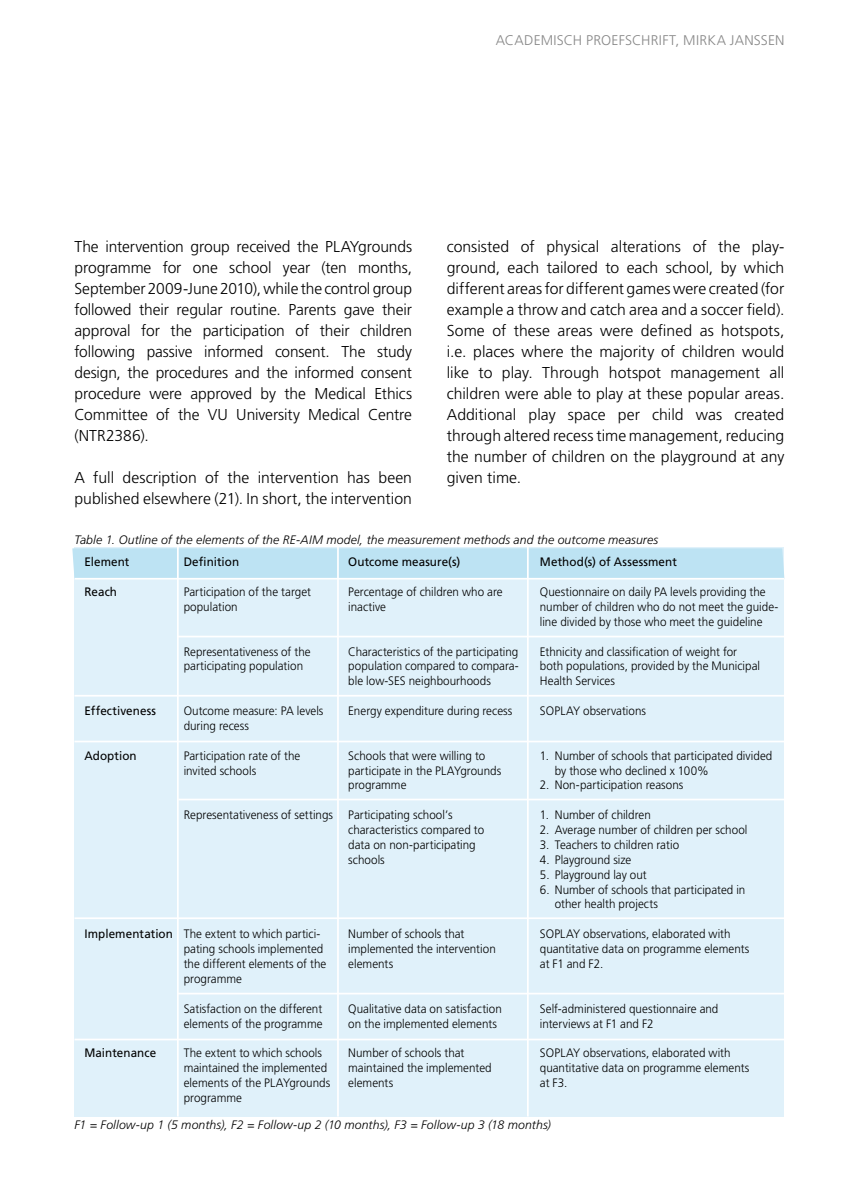
<style>
.page{position:relative;width:844px;height:1191px;background:#fff}
.page>*{position:absolute;margin:0;border:0;box-sizing:border-box;transform-origin:0 0}
.t1{font:300 15.75px/21px "Frutiger LT Std";color:#000;text-align:justify}
.t2{font:300 14px "Frutiger LT Std";letter-spacing:.015em;color:#878787}
.t3{font:300 12.25px/14.9px "Frutiger LT Std";color:#000;scale:.95 1}
.t4{font:italic 300 12.25px "Frutiger LT Std";letter-spacing:.01em;color:#000}
.t5{font:12.25px "Frutiger LT Std";letter-spacing:.01em;color:#000;scale:.95 1}
</style>
<div class="page">
<div style="left:74px;top:547px;width:710px;height:569px;background:#e0f1fa"></div>
<div style="left:72px;top:548px;width:712px;height:30px;background:#bde3f3"></div>
<hr style="left:74px;top:578px;width:710px;height:1px;background:#fff">
<hr style="left:74px;top:695px;width:710px;height:1px;background:#fff">
<hr style="left:178px;top:635px;width:606px;height:2px;background:#fff">
<hr style="left:74px;top:740px;width:710px;height:2px;background:#fff">
<hr style="left:178px;top:798px;width:606px;height:2px;background:#fff">
<hr style="left:74px;top:917px;width:710px;height:2px;background:#fff">
<hr style="left:178px;top:992px;width:606px;height:2px;background:#fff">
<hr style="left:74px;top:1038px;width:710px;height:2px;background:#fff">
<hr style="left:177px;top:539px;width:2px;height:577px;background:#fff">
<hr style="left:337px;top:539px;width:2px;height:577px;background:#fff">
<hr style="left:527px;top:539px;width:1px;height:577px;background:#fff">
<p class="t2" style="left:495px;top:32px;width:290px">ACADEMISCH PROEFSCHRIFT, MIRKA JANSSEN</p>
<p class="t1" style="left:74px;top:236px;width:339px">The intervention group received the PLAYgrounds programme for one school year (ten months, September 2009-June 2010), while the control group followed their regular routine. Parents gave their approval for the participation of their children following passive informed consent. The study design, the procedures and the informed consent procedure were approved by the Medical Ethics Committee of the VU University Medical Centre (NTR2386).</p>
<p class="t1" style="left:74px;top:467px;width:339px">A full description of the intervention has been published elsewhere (21). In short, the intervention</p>
<p class="t1" style="left:446px;top:236px;width:339px">consisted of physical alterations of the play&shy;ground, each tailored to each school, by which different areas for different games were created (for example a throw and catch area and a soccer field).<br>Some of these areas were defined as hotspots, i.e. places where the majority of children would like to play. Through hotspot management all children were able to play at these popular areas.<br>Additional play space per child was created through altered recess time management, reducing the number of children on the playground at any given time.</p>
<p class="t4" style="left:74px;top:532px;width:585px">Table 1. Outline of the elements of the RE-AIM model, the measurement methods and the outcome measures</p>
<p class="t5" style="left:84px;top:555px;width:49px">Element</p>
<p class="t5" style="left:84px;top:584px;width:36px">Reach</p>
<p class="t5" style="left:84px;top:703px;width:77px">Effectiveness</p>
<p class="t5" style="left:84px;top:748px;width:56px">Adoption</p>
<p class="t5" style="left:184px;top:555px;width:60px">Definition</p>
<p class="t3" style="left:184px;top:584px;width:136px">Participation of the target population</p>
<p class="t3" style="left:184px;top:644px;width:135px">Representativeness of the participating population</p>
<p class="t3" style="left:184px;top:703px;width:149px">Outcome measure: PA levels during recess</p>
<p class="t3" style="left:184px;top:748px;width:124px">Participation rate of the invited schools</p>
<p class="t3" style="left:184px;top:807px;width:159px">Representativeness of settings</p>
<p class="t5" style="left:348px;top:555px;width:119px">Outcome measure(s)</p>
<p class="t3" style="left:348px;top:584px;width:164px">Percentage of children who are inactive</p>
<p class="t3" style="left:348px;top:644px;width:181px;text-align:justify">Characteristics of the participating population compared to compara&shy;ble low-SES neighbourhoods</p>
<p class="t3" style="left:348px;top:703px;width:174px">Energy expenditure during recess</p>
<p class="t3" style="left:348px;top:748px;width:162px">Schools that were willing to participate in the PLAYgrounds programme</p>
<p class="t3" style="left:348px;top:807px;width:145px">Participating school’s characteristics compared to data on non-participating schools</p>
<p class="t5" style="left:84px;top:926px;width:95px">Implementation</p>
<p class="t5" style="left:84px;top:1045px;width:77px">Maintenance</p>
<p class="t3" style="left:184px;top:926px;width:152px">The extent to which partici&shy;pating schools implemented the different elements of the programme</p>
<p class="t3" style="left:184px;top:1001px;width:148px">Satisfaction on the different elements of the programme</p>
<p class="t3" style="left:184px;top:1045px;width:156px">The extent to which schools maintained the implemented elements of the PLAYgrounds programme</p>
<p class="t3" style="left:348px;top:926px;width:157px">Number of schools that implemented the intervention elements</p>
<p class="t3" style="left:348px;top:1001px;width:163px">Qualitative data on satisfaction on the implemented elements</p>
<p class="t3" style="left:348px;top:1045px;width:152px">Number of schools that maintained the implemented elements</p>
<p class="t5" style="left:539px;top:555px;width:146px">Method(s) of Assessment</p>
<p class="t3" style="left:539px;top:584px;width:252px">Questionnaire on daily PA levels providing the number of children who do not meet the guide&shy;line divided by those who meet the guideline</p>
<p class="t3" style="left:539px;top:644px;width:233px">Ethnicity and classification of weight for both populations, provided by the Municipal<br>Health Services</p>
<p class="t3" style="left:539px;top:703px;width:113px">SOPLAY observations</p>
<p class="t3" style="left:554px;top:748px;width:230px;text-indent:-15px">1. Number of schools that participated divided by those who declined x 100%</p>
<p class="t3" style="left:539px;top:778px;width:152px">2. Non-participation reasons</p>
<p class="t3" style="left:539px;top:807px;width:118px">1. Number of children</p>
<p class="t3" style="left:539px;top:822px;width:220px">2. Average number of children per school</p>
<p class="t3" style="left:539px;top:837px;width:148px">3. Teachers to children ratio</p>
<p class="t3" style="left:539px;top:852px;width:98px">4. Playground size</p>
<p class="t3" style="left:539px;top:867px;width:114px">5. Playground lay out</p>
<p class="t3" style="left:554px;top:882px;width:202px;text-indent:-15px">6. Number of schools that participated in other health projects</p>
<p class="t3" style="left:539px;top:926px;width:222px">SOPLAY observations, elaborated with quantitative data on programme elements at F1 and F2.</p>
<p class="t3" style="left:539px;top:1001px;width:189px">Self-administered questionnaire and interviews at F1 and F2</p>
<p class="t3" style="left:539px;top:1045px;width:222px">SOPLAY observations, elaborated with quantitative data on programme elements at F3.</p>
<p class="t4" style="left:74px;top:1118px;width:478px">F1 = Follow-up 1 (5 months), F2 = Follow-up 2 (10 months), F3 = Follow-up 3 (18 months)</p>
</div>
